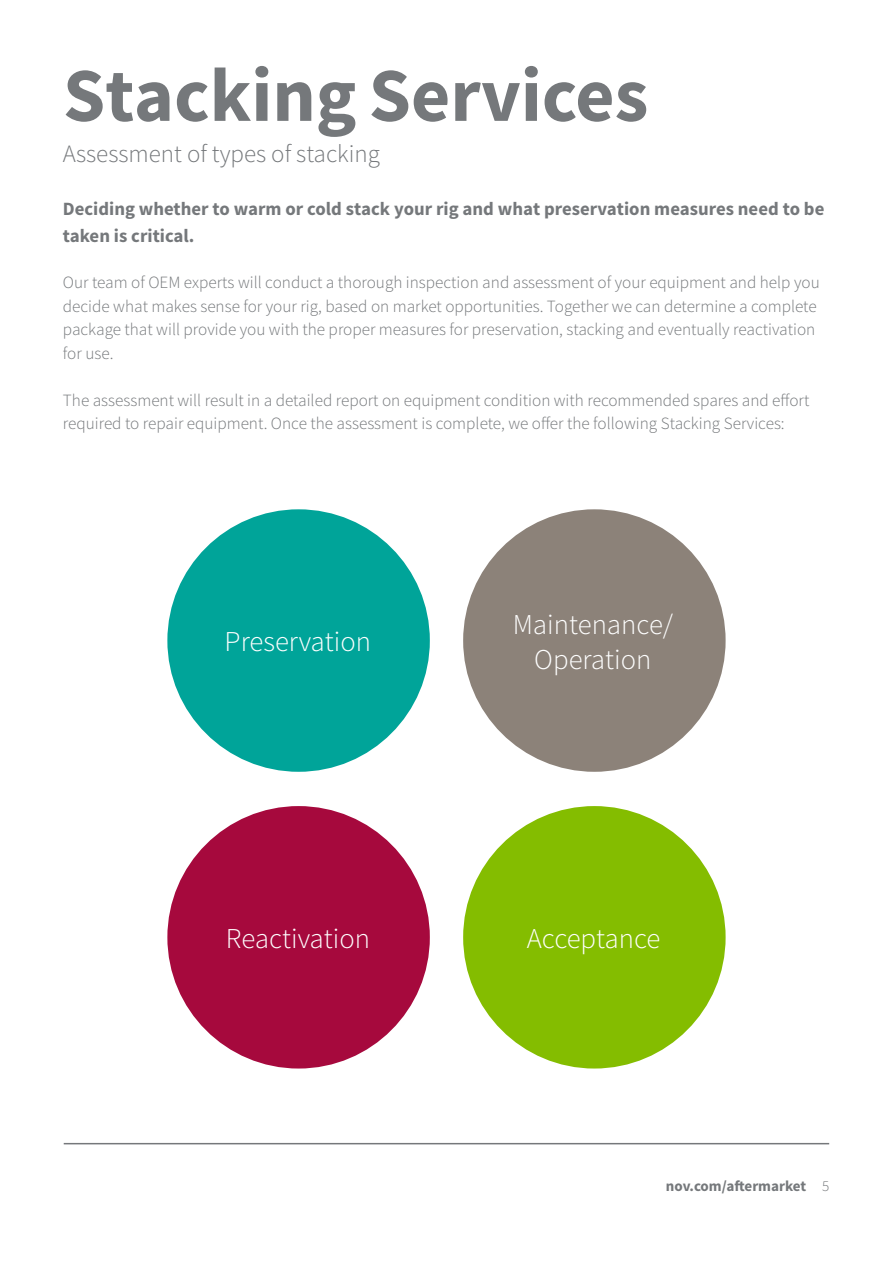
<style>
.page{position:relative;width:893px;height:1263px;background:#fff}
.page>*{position:absolute;margin:0;border:0;box-sizing:border-box;transform-origin:0 0}
.t1{font:700 76.05px "Source Sans Pro";color:#75787b}
.t2{font:300 28.65px "Source Sans Pro";color:#fff}
.t3{font:300 24.9px "Source Sans Pro";color:#75787b}
.t4{font:700 18.75px/26.5px "Source Sans Pro";color:#75787b}
.t5{font:300 17.1px/23.4px "Source Sans Pro";color:#75787b}
.t6{font:700 15px "Source Sans Pro";color:#75787b}
.s1{font-weight:300}
</style>
<div class="page">
<hr style="left:64px;top:1143px;width:765px;height:1px;background:#75787b">
<div style="left:463px;top:509px;width:263px;height:263px;background:#8c8279;border-radius:50%"></div>
<div style="left:167px;top:806px;width:263px;height:262px;background:#a6093d;border-radius:50%"></div>
<div style="left:463px;top:806px;width:263px;height:262px;background:#84bd00;border-radius:50%"></div>
<div style="left:167px;top:509px;width:263px;height:263px;background:#00a499;border-radius:50%"></div>
<p class="t1" style="left:63px;top:47px;width:587px">Stacking Services</p>
<p class="t3" style="left:63px;top:139px;width:319px">Assessment of types of stacking</p>
<p class="t4" style="left:63px;top:196px;width:763px">Deciding whether to warm or cold stack your rig and what preservation measures need to be taken is critical.</p>
<p class="t5" style="left:63px;top:271px;width:758px">Our team of OEM experts will conduct a thorough inspection and assessment of your equipment and help you decide what makes sense for your rig, based on market opportunities. Together we can determine a complete package that will provide you with the proper measures for preservation, stacking and eventually reactivation for use.</p>
<p class="t5" style="left:63px;top:388px;width:748px">The assessment will result in a detailed report on equipment condition with recommended spares and effort required to repair equipment. Once the assessment is complete, we offer the following Stacking Services:</p>
<p class="t2" style="left:225px;top:624px;width:148px">Preservation</p>
<p class="t2" style="left:513px;top:607px;width:162px">Maintenance/</p>
<p class="t2" style="left:534px;top:642px;width:119px">Operation</p>
<p class="t2" style="left:226px;top:921px;width:146px">Reactivation</p>
<p class="t2" style="left:527px;top:921px;width:135px">Acceptance</p>
<p class="t6" style="left:666px;top:1177px;width:165px">nov.com/aftermarket <span class="s1">5</span></p>
</div>
